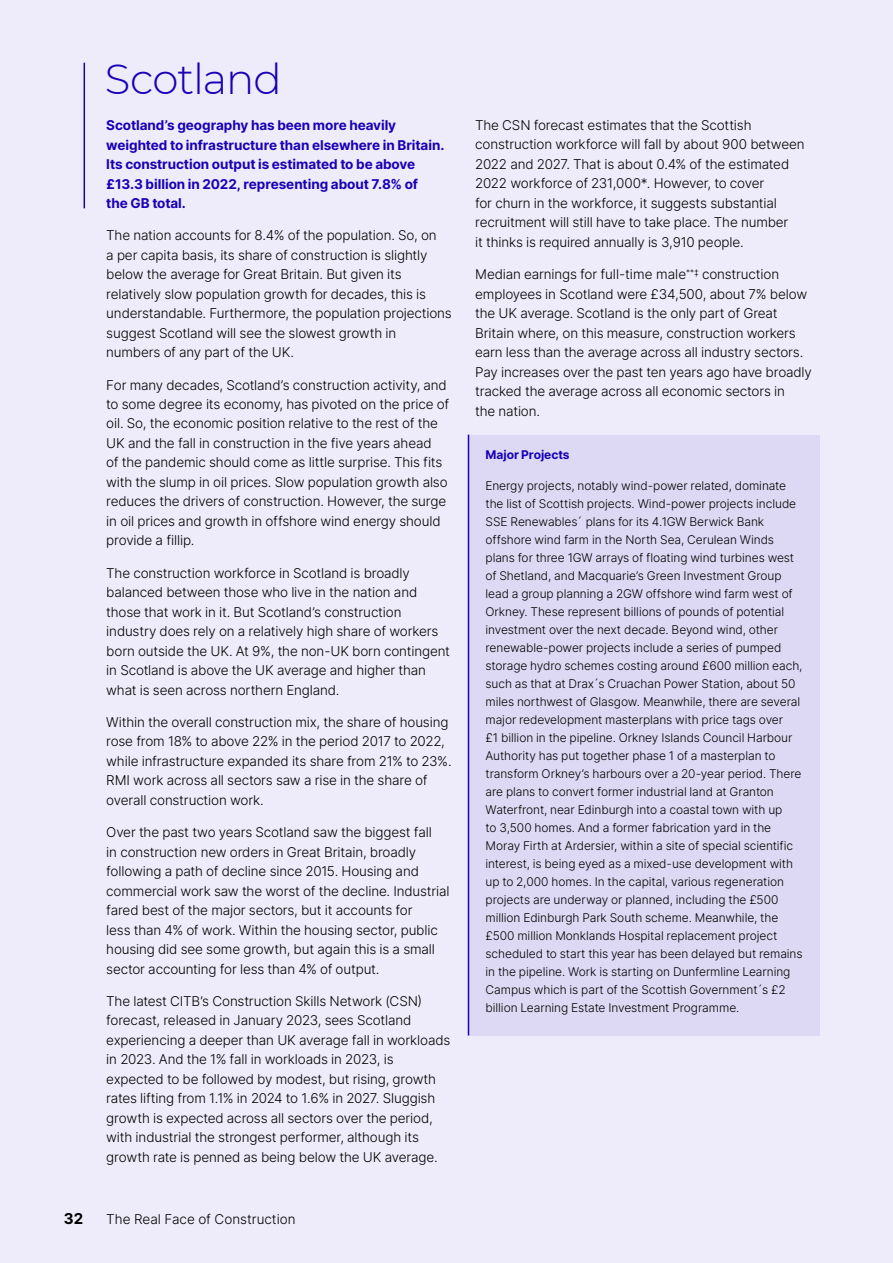
<style>
.page{position:relative;width:893px;height:1263px;background:#eeecfa}
.page>*{position:absolute;margin:0;border:0;box-sizing:border-box;transform-origin:0 0}
.t1{font:300 42px "Montserrat";letter-spacing:-.025em;color:#1900b6}
.t2{font:700 15px "Inter";color:#000}
.t3{font:300 13.5px/19.5px "Inter";letter-spacing:-.01em;color:#000}
.t4{font:700 13.5px/19.5px "Inter";letter-spacing:-.005em;color:#1900b6}
.t5{font:300 12px/18px "Inter";letter-spacing:-.005em;color:#000}
.t6{font:700 12px "Inter";letter-spacing:-.005em;color:#1900b6}
</style>
<div class="page">
<hr style="left:84px;top:63px;width:1px;height:145px;background:#1900b6">
<div style="left:468px;top:435px;width:352px;height:600px;background:#ddd9f4"></div>
<hr style="left:468px;top:435px;width:1px;height:600px;background:#1900b6">
<h1 class="t1" style="left:105px;top:50px;width:179px">Scotland</h1>
<p class="t4" style="left:106px;top:115px;width:340px">Scotland’s geography has been more heavily weighted to infrastructure than elsewhere in Britain.<br>Its construction output is estimated to be above £13.3 billion in 2022, representing about 7.8% of<br>the GB total.</p>
<p class="t3" style="left:106px;top:225px;width:347px">The nation accounts for 8.4% of the population. So, on<br>a per capita basis, its share of construction is slightly below the average for Great Britain. But given its relatively slow population growth for decades, this is understandable. Furthermore, the population projections suggest Scotland will see the slowest growth in numbers of any part of the UK.</p>
<p class="t3" style="left:106px;top:374px;width:344px">For many decades, Scotland’s construction activity, and to some degree its economy, has pivoted on the price of oil. So, the economic position relative to the rest of the UK and the fall in construction in the five years ahead<br>of the pandemic should come as little surprise. This fits with the slump in oil prices. Slow population growth also reduces the drivers of construction. However, the surge in oil prices and growth in offshore wind energy should provide a fillip.</p>
<p class="t3" style="left:106px;top:563px;width:345px">The construction workforce in Scotland is broadly balanced between those who live in the nation and those that work in it. But Scotland’s construction industry does rely on a relatively high share of workers born outside the UK. At 9%, the non-UK born contingent in Scotland is above the UK average and higher than what is seen across northern England.</p>
<p class="t3" style="left:106px;top:712px;width:347px">Within the overall construction mix, the share of housing rose from 18% to above 22% in the period 2017 to 2022, while infrastructure expanded its share from 21% to 23%.<br>RMI work across all sectors saw a rise in the share of overall construction work.</p>
<p class="t3" style="left:106px;top:822px;width:345px">Over the past two years Scotland saw the biggest fall<br>in construction new orders in Great Britain, broadly following a path of decline since 2015. Housing and commercial work saw the worst of the decline. Industrial fared best of the major sectors, but it accounts for<br>less than 4% of work. Within the housing sector, public housing did see some growth, but again this is a small sector accounting for less than 4% of output.</p>
<p class="t3" style="left:106px;top:991px;width:345px">The latest CITB’s Construction Skills Network (CSN) forecast, released in January 2023, sees Scotland experiencing a deeper than UK average fall in workloads in 2023. And the 1% fall in workloads in 2023, is expected to be followed by modest, but rising, growth rates lifting from 1.1% in 2024 to 1.6% in 2027. Sluggish growth is expected across all sectors over the period, with industrial the strongest performer, although its growth rate is penned as being below the UK average.</p>
<p class="t2" style="left:64px;top:1208px;width:21px">32</p>
<p class="t3" style="left:106px;top:1209px;width:191px">The Real Face of Construction</p>
<p class="t3" style="left:475px;top:115px;width:331px">The CSN forecast estimates that the Scottish construction workforce will fall by about 900 between 2022 and 2027. That is about 0.4% of the estimated 2022 workforce of 231,000*. However, to cover<br>for churn in the workforce, it suggests substantial recruitment will still have to take place. The number<br>it thinks is required annually is 3,910 people.</p>
<p class="t3" style="left:475px;top:264px;width:338px">Median earnings for full-time male<sup>**‡</sup> construction employees in Scotland were £34,500, about 7% below the UK average. Scotland is the only part of Great Britain where, on this measure, construction workers earn less than the average across all industry sectors.<br>Pay increases over the past ten years ago have broadly tracked the average across all economic sectors in<br>the nation.</p>
<p class="t6" style="left:485px;top:446px;width:86px">Major Projects</p>
<p class="t5" style="left:485px;top:476px;width:319px">Energy projects, notably wind-power related, dominate the list of Scottish projects. Wind-power projects include SSE Renewables´ plans for its 4.1GW Berwick Bank offshore wind farm in the North Sea, Cerulean Winds plans for three 1GW arrays of floating wind turbines west of Shetland, and Macquarie’s Green Investment Group lead a group planning a 2GW offshore wind farm west of Orkney. These represent billions of pounds of potential investment over the next decade. Beyond wind, other renewable-power projects include a series of pumped storage hydro schemes costing around £600 million each, such as that at Drax´s Cruachan Power Station, about 50 miles northwest of Glasgow. Meanwhile, there are several major redevelopment masterplans with price tags over<br>£1 billion in the pipeline. Orkney Islands Council Harbour Authority has put together phase 1 of a masterplan to transform Orkney’s harbours over a 20-year period. There are plans to convert former industrial land at Granton Waterfront, near Edinburgh into a coastal town with up<br>to 3,500 homes. And a former fabrication yard in the Moray Firth at Ardersier, within a site of special scientific interest, is being eyed as a mixed-use development with up to 2,000 homes. In the capital, various regeneration projects are underway or planned, including the £500 million Edinburgh Park South scheme. Meanwhile, the £500 million Monklands Hospital replacement project scheduled to start this year has been delayed but remains in the pipeline. Work is starting on Dunfermline Learning Campus which is part of the Scottish Government´s £2 billion Learning Estate Investment Programme.</p>
</div>
